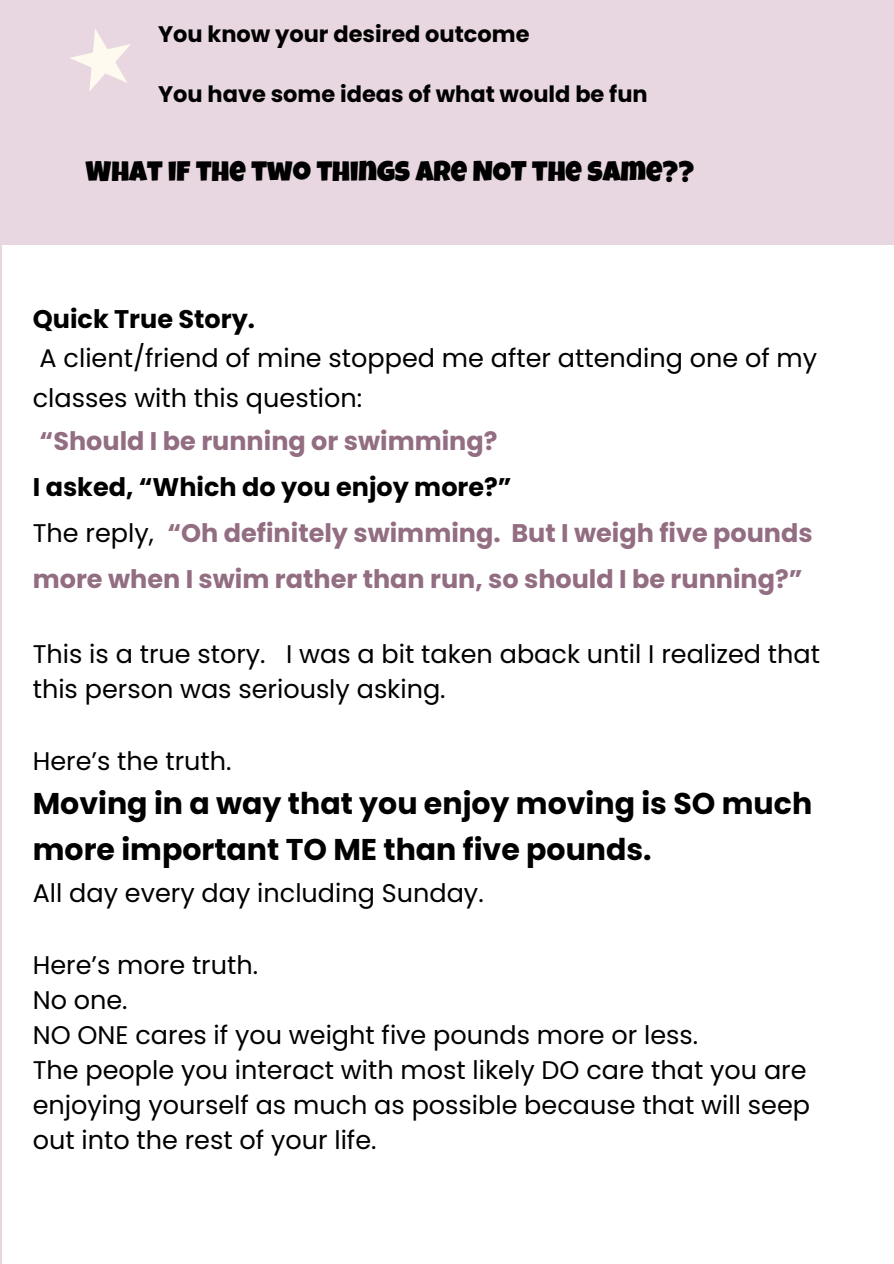
<style>
.page{position:relative;width:894px;height:1264px;background:#fff}
.page>*{position:absolute;margin:0;border:0;box-sizing:border-box;transform-origin:0 0}
.t1{font:700 30px/46.2px "Poppins";color:#000}
.t2{font:28.5px "Luckiest Guy";color:#000}
.t3{font:25.5px/34.8px "Poppins";color:#000}
.t4{font:700 25.5px/46.2px "Poppins";color:#936d82}
.t5{font:700 25.5px "Poppins";color:#000}
.t6{font:700 22.5px "Poppins";color:#000}
.s1{color:#000}
.s2{font-weight:400;color:#000}
</style>
<div class="page">
<div style="left:0;top:0;width:893px;height:1263px;background:#e8d7e0"></div>
<div style="left:2px;top:245px;width:891px;height:1018px;background:#fff"></div>
<svg style="left:70px;top:29px;width:61px;height:62px"></svg>
<p class="t6" style="left:158px;top:21px;width:373px">You know your desired outcome</p>
<p class="t6" style="left:158px;top:81px;width:491px">You have some ideas of what would be fun</p>
<p class="t2" style="left:85px;top:153px;width:610px">WHAT IF THE TWO THINGS ARE NOT THE SAME??</p>
<p class="t5" style="left:33px;top:304px;width:224px">Quick True Story.</p>
<p class="t3" style="left:33px;top:339px;width:785px;line-height:39.3px">A client/friend of mine stopped me after attending one of my classes with this question:</p>
<p class="t4" style="left:40px;top:418px;width:459px">“Should I be running or swimming?</p>
<p class="t4" style="left:33px;top:464px;width:781px"><span class="s1">I asked, “Which do you enjoy more?”<br></span><span class="s2">The reply,</span> “Oh definitely swimming. But I weigh five pounds more when I swim rather than run, so should I be running?”</p>
<p class="t3" style="left:33px;top:637px;width:788px">This is a true story. I was a bit taken aback until I realized that this person was seriously asking.</p>
<p class="t3" style="left:33px;top:744px;width:200px">Here’s the truth.</p>
<p class="t1" style="left:33px;top:780px;width:780px">Moving in a way that you enjoy moving is SO much more important TO ME than five pounds.</p>
<p class="t3" style="left:33px;top:875px;width:452px">All day every day including Sunday.</p>
<p class="t3" style="left:33px;top:947px;width:778px">Here’s more truth.<br>No one.<br>NO ONE cares if you weight five pounds more or less.<br>The people you interact with most likely DO care that you are enjoying yourself as much as possible because that will seep out into the rest of your life.</p>
</div>
